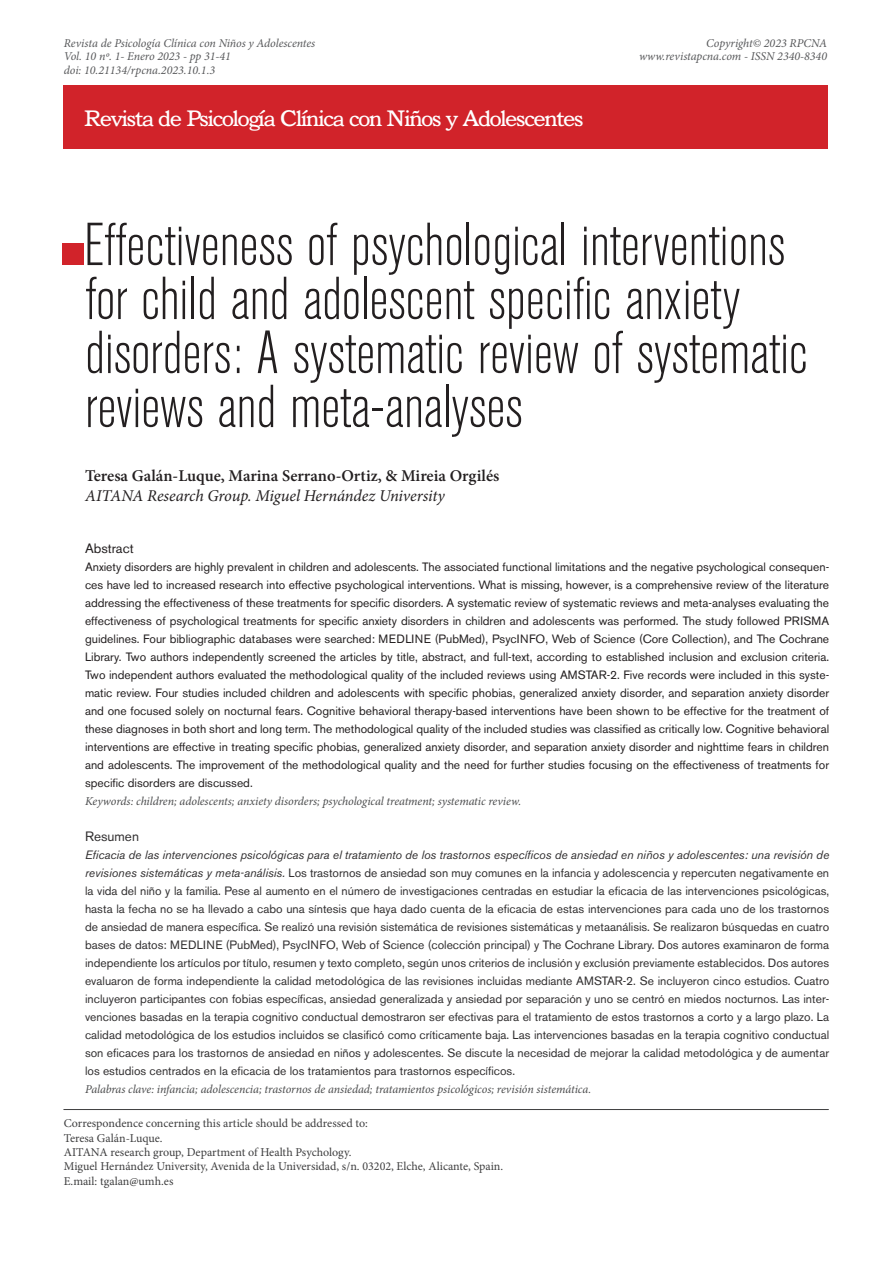
<style>
.page{position:relative;width:893px;height:1263px;background:#fff}
.page>*{position:absolute;margin:0;border:0;box-sizing:border-box;transform-origin:0 0}
.t1{font:300 condensed 60px/54px "Akzidenz Grotesk BE";color:#231f20}
.t2{font:24px "Bookman BT";letter-spacing:-.05em;color:#fff}
.t3{font:600 16.5px "Minion Pro";color:#231f20}
.t4{font:italic 16.5px "Minion Pro";letter-spacing:-.01em;color:#231f20}
.t5{font:13.5px "Akzidenz Grotesk BE";color:#231f20}
.t6{font:13.5px "Akzidenz Grotesk BE";color:#312f30}
.t7{font:12px/18px "Akzidenz Grotesk BE";color:#312f30;text-align:justify}
.t8{font:12px/18px "Akzidenz Grotesk BE";color:#231f20;text-align:justify}
.t9{font:12px/14.4px "Minion Pro";color:#3e3e3f}
.t10{font:italic 12px "Minion Pro";letter-spacing:-.005em;color:#4b4c4d}
.t11{font:italic 12px/13.5px "Minion Pro";letter-spacing:-.005em;color:#57585a;text-align:right}
.s1{font-style:italic}
</style>
<div class="page">
<div style="left:64px;top:85px;width:764px;height:64px;background:#d1232a"></div>
<hr style="left:64px;top:1109px;width:764px;height:1px;background:#3e3e3f">
<div style="left:63px;top:243px;width:21px;height:22px;background:#d1232a"></div>
<p class="t11" style="left:64px;top:36px;width:253px;text-align:left">Revista de Psicología Clínica con Niños y Adolescentes<br>Vol. 10 nº. 1- Enero 2023 - pp 31-41<br>doi: 10.21134/rpcna.2023.10.1.3</p>
<h2 class="t2" style="left:84px;top:104px;width:501px">Revista de Psicología Clínica con Niños y Adolescentes</h2>
<p class="t11" style="left:639px;top:36px;width:190px">Copyright© 2023 RPCNA www.revistapcna.com - ISSN 2340-8340</p>
<h1 class="t1" style="left:84px;top:219px;width:725px">Effectiveness of psychological interventions for child and adolescent specific anxiety disorders: A systematic review of systematic reviews and meta-analyses</h1>
<h3 class="t3" style="left:85px;top:464px;width:416px">Teresa Galán-Luque, Marina Serrano-Ortiz, &amp; Mireia Orgilés</h3>
<h3 class="t4" style="left:85px;top:484px;width:361px">AITANA Research Group. Miguel Hernández University</h3>
<p class="t5" style="left:85px;top:540px;width:50px">Abstract</p>
<p class="t8" style="left:85px;top:558px;width:746px">Anxiety disorders are highly prevalent in children and adolescents. The associated functional limitations and the negative psychological consequen&shy;ces have led to increased research into effective psychological interventions. What is missing, however, is a comprehensive review of the literature addressing the effectiveness of these treatments for specific disorders. A systematic review of systematic reviews and meta-analyses evaluating the effectiveness of psychological treatments for specific anxiety disorders in children and adolescents was performed. The study followed PRISMA guidelines. Four bibliographic databases were searched: MEDLINE (PubMed), PsycINFO, Web of Science (Core Collection), and The Cochrane Library. Two authors independently screened the articles by title, abstract, and full-text, according to established inclusion and exclusion criteria.<br>Two independent authors evaluated the methodological quality of the included reviews using AMSTAR-2. Five records were included in this syste&shy;matic review. Four studies included children and adolescents with specific phobias, generalized anxiety disorder, and separation anxiety disorder and one focused solely on nocturnal fears. Cognitive behavioral therapy-based interventions have been shown to be effective for the treatment of these diagnoses in both short and long term. The methodological quality of the included studies was classified as critically low. Cognitive behavioral interventions are effective in treating specific phobias, generalized anxiety disorder, and separation anxiety disorder and nighttime fears in children and adolescents. The improvement of the methodological quality and the need for further studies focusing on the effectiveness of treatments for specific disorders are discussed.</p>
<p class="t10" style="left:85px;top:793px;width:438px">Keywords: children; adolescents; anxiety disorders; psychological treatment; systematic review.</p>
<p class="t6" style="left:85px;top:828px;width:56px">Resumen</p>
<p class="t7" style="left:85px;top:846px;width:746px"><span class="s1">Eficacia de las intervenciones psicológicas para el tratamiento de los trastornos específicos de ansiedad en niños y adolescentes: una revisión de revisiones sistemáticas y meta-análisis.</span> Los trastornos de ansiedad son muy comunes en la infancia y adolescencia y repercuten negativamente en la vida del niño y la familia. Pese al aumento en el número de investigaciones centradas en estudiar la eficacia de las intervenciones psicológicas, hasta la fecha no se ha llevado a cabo una síntesis que haya dado cuenta de la eficacia de estas intervenciones para cada uno de los trastornos de ansiedad de manera específica. Se realizó una revisión sistemática de revisiones sistemáticas y metaanálisis. Se realizaron búsquedas en cuatro bases de datos: MEDLINE (PubMed), PsycINFO, Web of Science (colección principal) y The Cochrane Library. Dos autores examinaron de forma independiente los artículos por título, resumen y texto completo, según unos criterios de inclusión y exclusión previamente establecidos. Dos autores evaluaron de forma independiente la calidad metodológica de las revisiones incluidas mediante AMSTAR-2. Se incluyeron cinco estudios. Cuatro incluyeron participantes con fobias específicas, ansiedad generalizada y ansiedad por separación y uno se centró en miedos nocturnos. Las inter&shy;venciones basadas en la terapia cognitivo conductual demostraron ser efectivas para el tratamiento de estos trastornos a corto y a largo plazo. La calidad metodológica de los estudios incluidos se clasificó como críticamente baja. Las intervenciones basadas en la terapia cognitivo conductual son eficaces para los trastornos de ansiedad en niños y adolescentes. Se discute la necesidad de mejorar la calidad metodológica y de aumentar los estudios centrados en la eficacia de los tratamientos para trastornos específicos.</p>
<p class="t10" style="left:85px;top:1081px;width:508px">Palabras clave: infancia; adolescencia; trastornos de ansiedad; tratamientos psicológicos; revisión sistemática.</p>
<p class="t9" style="left:64px;top:1116px;width:441px">Correspondence concerning this article should be addressed to:<br>Teresa Galán-Luque.<br>AITANA research group, Department of Health Psychology.<br>Miguel Hernández University, Avenida de la Universidad, s/n. 03202, Elche, Alicante, Spain.<br>E.mail: tgalan@umh.es</p>
</div>
